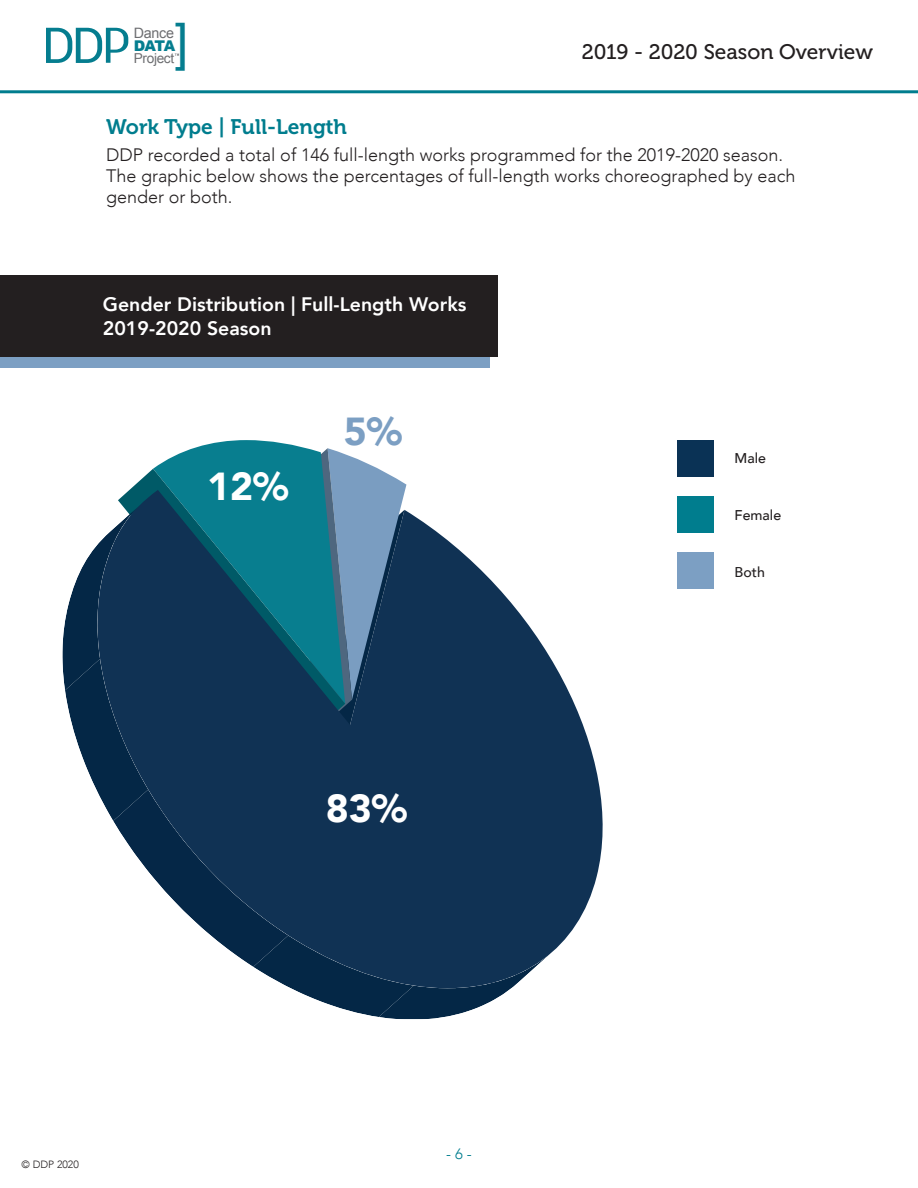
<style>
.page{position:relative;width:918px;height:1188px;background:#fff}
.page>*{position:absolute;margin:0;border:0;box-sizing:border-box;transform-origin:0 0}
.t1{font:49.5px "Roboto";color:#057d8f}
.t2{font:900 39px "Avenir";color:#fff}
.t3{font:900 39px "Avenir";color:#7c9fc3}
.t4{font:21px "Museo 500";color:#231f20}
.t5{font:21px "Museo 700";color:#007d8e}
.t6{font:800 19.5px/23.4px "Avenir";color:#fff}
.t7{font:300 18px/21px "Avenir";color:#231f20}
.t8{font:300 15px "Avenir";color:#007d8e}
.t9{font:900 14.85px "Arial";color:#057d8f}
.t10{font:14.4px "Arial";letter-spacing:-.02em;color:#6d6e71}
.t11{font:500 14.1px "Avenir";color:#231f20}
.t12{font:13.65px "Arial";letter-spacing:-.025em;color:#6d6e71}
.t13{font:300 10.5px "Avenir";color:#231f20}
</style>
<div class="page">
<hr style="left:0;top:90px;width:918px;height:3px;background:#007d8e">
<svg style="left:46px;top:28px;width:82px;height:35px"></svg>
<svg style="left:194px;top:440px;width:111px;height:8px"></svg>
<svg style="left:553px;top:662px;width:50px;height:289px;fill:#103254"></svg>
<svg style="left:62px;top:448px;width:491px;height:571px"></svg>
<div style="left:677px;top:497px;width:37px;height:36px;background:#007d8e"></div>
<div style="left:677px;top:440px;width:37px;height:37px;background:#0a3255"></div>
<div style="left:677px;top:552px;width:37px;height:37px;background:#7c9fc3"></div>
<div style="left:0;top:286px;width:490px;height:82px;background:#7c9fc3"></div>
<div style="left:0;top:275px;width:497px;height:82px;background:#231f20"></div>
<h1 class="t1" style="left:176px;top:10px;width:15px">]</h1>
<p class="t10" style="left:134px;top:24px;width:42px">Dance</p>
<p class="t9" style="left:134px;top:35px;width:43px">DATA</p>
<p class="t12" style="left:134px;top:49px;width:42px">Project</p>
<p class="t4" style="left:582px;top:40px;width:293px">2019 - 2020 Season Overview</p>
<p class="t5" style="left:106px;top:115px;width:242px">Work Type | Full-Length</p>
<p class="t7" style="left:106px;top:145px;width:691px">DDP recorded a total of 146 full-length works programmed for the 2019-2020 season.<br>The graphic below shows the percentages of full-length works choreographed by each gender or both.</p>
<p class="t6" style="left:103px;top:293px;width:365px">Gender Distribution | Full-Length Works<br>2019-2020 Season</p>
<h2 class="t2" style="left:207px;top:453px;width:83px">12%</h2>
<h2 class="t3" style="left:344px;top:398px;width:60px">5%</h2>
<h2 class="t2" style="left:326px;top:775px;width:83px">83%</h2>
<p class="t11" style="left:735px;top:446px;width:33px">Male</p>
<p class="t11" style="left:735px;top:503px;width:48px">Female</p>
<p class="t11" style="left:735px;top:560px;width:32px">Both</p>
<p class="t13" style="left:22px;top:1158px;width:59px">© DDP 2020</p>
<p class="t8" style="left:446px;top:1145px;width:27px">- 6 -</p>
</div>
